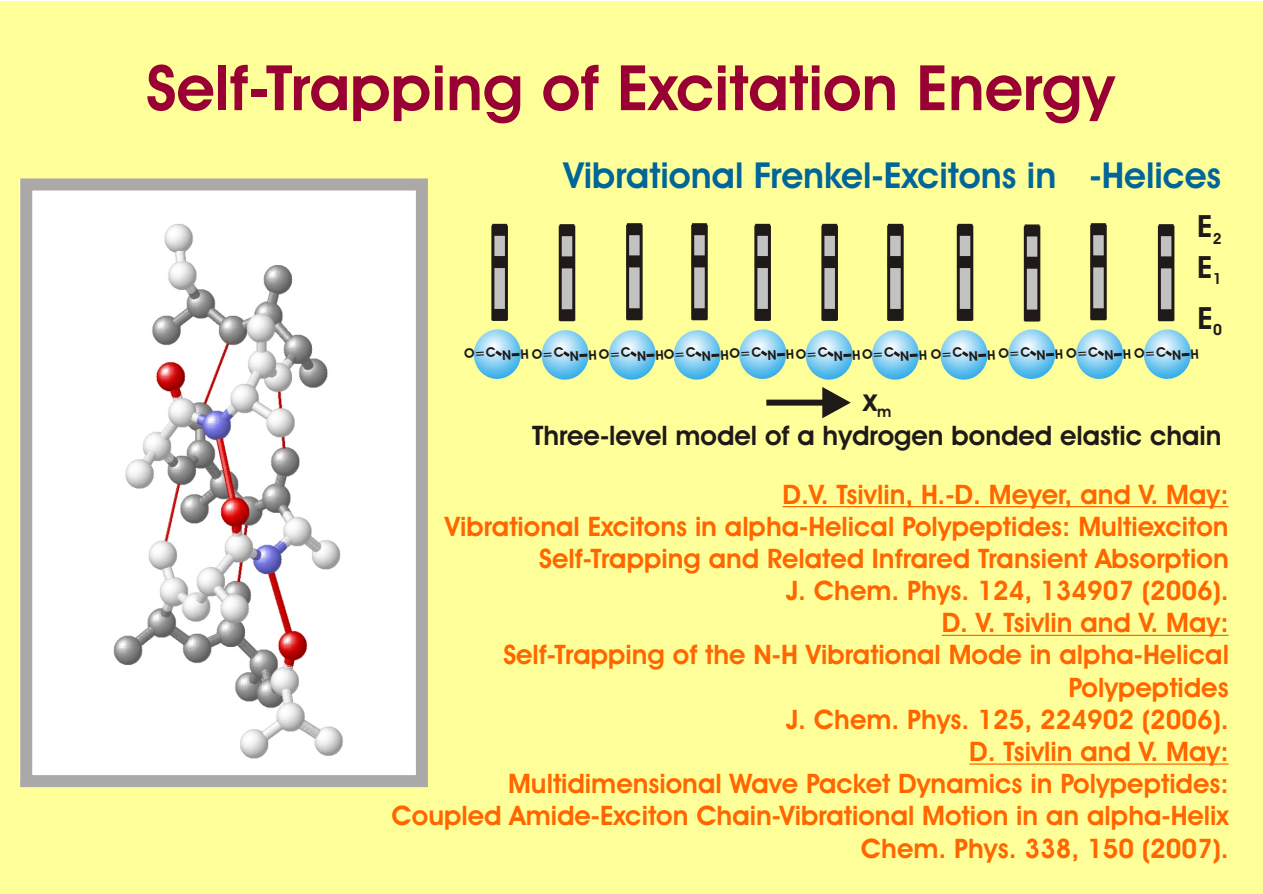
<style>
.page{position:relative;width:1263px;height:894px;background:#fff}
.page>*{position:absolute;margin:0;border:0;box-sizing:border-box;transform-origin:0 0}
.t1{font:700 63px "Avant Garde Bk BT";color:#903}
.t2{font:700 36px "Avant Garde Bk BT";color:#069}
.t3{font:700 30.75px/40.3px "Avant Garde Bk BT";color:#1f1a17}
.t4{font:700 27px/32.2px "Avant Garde Bk BT";color:#f60;text-align:right}
.t5{font:700 27px "Avant Garde Bk BT";color:#1f1a17}
.t6{font:700 13.2px "Avant Garde Bk BT";color:#1f1a17}
</style>
<div class="page">
<div style="left:0;top:1px;width:1263px;height:893px;background:#ff9"></div>
<img style="left:19px;top:180px;width:396px;height:599px">
<div style="left:20px;top:178px;width:408px;height:609px;border:12px solid #aba8a8"></div>
<div style="left:754px;top:225px;width:17px;height:95px;background:#c2c2c2;border:3px solid #1f1a17"></div>
<svg style="left:754px;top:223px;width:17px;height:19px"></svg>
<svg style="left:754px;top:250px;width:17px;height:24px"></svg>
<div style="left:821px;top:225px;width:17px;height:95px;background:#c2c2c2;border:3px solid #1f1a17"></div>
<svg style="left:821px;top:223px;width:17px;height:19px"></svg>
<svg style="left:821px;top:250px;width:17px;height:24px"></svg>
<div style="left:887px;top:225px;width:17px;height:95px;background:#c2c2c2;border:3px solid #1f1a17"></div>
<svg style="left:887px;top:223px;width:17px;height:19px"></svg>
<svg style="left:887px;top:250px;width:17px;height:24px"></svg>
<div style="left:957px;top:225px;width:16px;height:95px;background:#c2c2c2;border:3px solid #1f1a17"></div>
<svg style="left:956px;top:223px;width:18px;height:19px"></svg>
<svg style="left:956px;top:250px;width:18px;height:24px"></svg>
<div style="left:1024px;top:226px;width:16px;height:95px;background:#c2c2c2;border:3px solid #1f1a17"></div>
<svg style="left:1023px;top:224px;width:18px;height:18px"></svg>
<svg style="left:1023px;top:251px;width:18px;height:24px"></svg>
<div style="left:1090px;top:225px;width:17px;height:95px;background:#c2c2c2;border:3px solid #1f1a17"></div>
<svg style="left:1090px;top:223px;width:17px;height:18px"></svg>
<svg style="left:1090px;top:249px;width:17px;height:24px"></svg>
<div style="left:1158px;top:226px;width:16px;height:95px;background:#c2c2c2;border:3px solid #1f1a17"></div>
<svg style="left:1157px;top:224px;width:18px;height:18px"></svg>
<svg style="left:1157px;top:250px;width:18px;height:24px"></svg>
<div style="left:691px;top:225px;width:17px;height:95px;background:#c2c2c2;border:3px solid #1f1a17"></div>
<svg style="left:691px;top:223px;width:17px;height:18px"></svg>
<svg style="left:691px;top:249px;width:17px;height:24px"></svg>
<div style="left:626px;top:225px;width:17px;height:95px;background:#c2c2c2;border:3px solid #1f1a17"></div>
<svg style="left:626px;top:223px;width:17px;height:18px"></svg>
<svg style="left:626px;top:249px;width:17px;height:24px"></svg>
<div style="left:559px;top:226px;width:16px;height:95px;background:#c2c2c2;border:3px solid #1f1a17"></div>
<svg style="left:558px;top:224px;width:18px;height:18px"></svg>
<svg style="left:558px;top:250px;width:18px;height:24px"></svg>
<div style="left:491px;top:225px;width:17px;height:95px;background:#c2c2c2;border:3px solid #1f1a17"></div>
<svg style="left:491px;top:223px;width:17px;height:19px"></svg>
<svg style="left:491px;top:250px;width:17px;height:24px"></svg>
<svg style="left:766px;top:387px;width:85px;height:31px"></svg>
<svg style="left:805px;top:303px;width:48px;height:77px"></svg>
<svg style="left:872px;top:303px;width:48px;height:77px"></svg>
<svg style="left:739px;top:303px;width:48px;height:76px"></svg>
<svg style="left:673px;top:302px;width:48px;height:78px"></svg>
<svg style="left:940px;top:303px;width:48px;height:77px"></svg>
<svg style="left:608px;top:302px;width:48px;height:78px"></svg>
<svg style="left:541px;top:303px;width:48px;height:77px"></svg>
<svg style="left:1008px;top:304px;width:48px;height:75px"></svg>
<svg style="left:473px;top:303px;width:48px;height:76px"></svg>
<svg style="left:1143px;top:303px;width:48px;height:76px"></svg>
<svg style="left:1076px;top:302px;width:48px;height:77px"></svg>
<hr style="left:783px;top:506px;width:446px;height:1px;background:#f60">
<hr style="left:942px;top:635px;width:287px;height:1px;background:#f60">
<hr style="left:969px;top:763px;width:260px;height:2px;background:#f60">
<h1 class="t1" style="left:146px;top:62px;width:970px">Self-Trapping of Excitation Energy</h1>
<h2 class="t2" style="left:563px;top:160px;width:659px">Vibrational Frenkel-Excitons in -Helices</h2>
<p class="t3" style="left:1197px;top:209px;width:26px">E<sub>2<br></sub>E<sub>1</sub></p>
<p class="t3" style="left:1198px;top:301px;width:26px">E<sub>0</sub></p>
<p class="t6" style="left:465px;top:366px;width:735px;rotate:-3deg">O=C N HO=C N HO=C N HO=C N HO=C N HO=C N HO=C N HO=C N HO=C N HO=C N HO=C N H</p>
<p class="t3" style="left:863px;top:383px;width:30px">x<sub>m</sub></p>
<p class="t5" style="left:532px;top:424px;width:691px">Three-level model of a hydrogen bonded elastic chain</p>
<p class="t4" style="left:392px;top:480px;width:839px">D.V. Tsivlin, H.-D. Meyer, and V. May:<br>Vibrational Excitons in alpha-Helical Polypeptides: Multiexciton Self-Trapping and Related Infrared Transient Absorption<br>J. Chem. Phys. 124, 134907 (2006).<br>D. V. Tsivlin and V. May:<br>Self-Trapping of the N-H Vibrational Mode in alpha-Helical Polypeptides<br>J. Chem. Phys. 125, 224902 (2006).<br>D. Tsivlin and V. May:<br>Multidimensional Wave Packet Dynamics in Polypeptides:<br>Coupled Amide-Exciton Chain-Vibrational Motion in an alpha-Helix Chem. Phys. 338, 150 (2007).</p>
</div>
